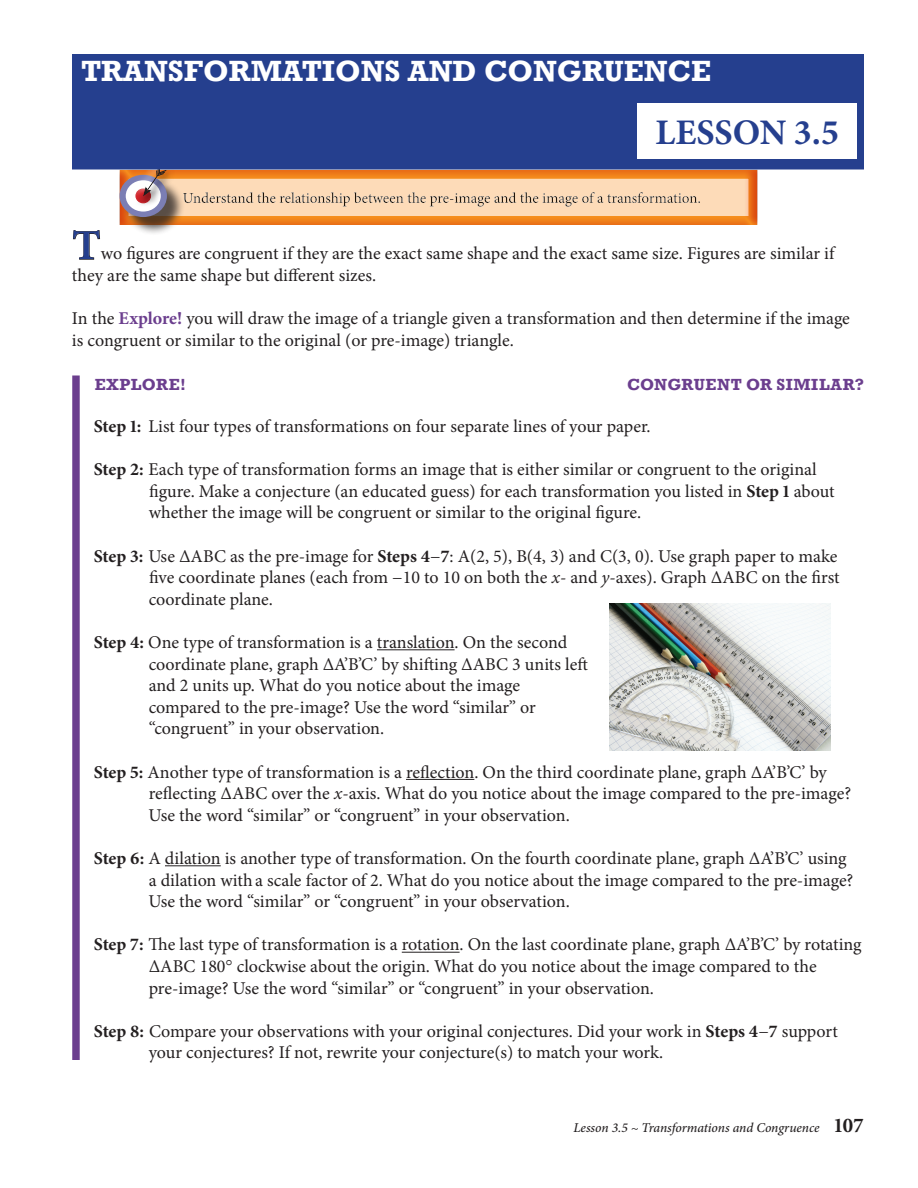
<style>
.page{position:relative;width:918px;height:1188px;background:#fff}
.page>*{position:absolute;margin:0;border:0;box-sizing:border-box;transform-origin:0 0}
.t1{font:600 42.3px "Minion Pro";color:#253f8e;scale:1.06 1}
.t2{font:700 36px "Minion Pro";color:#253f8e}
.t3{font:700 30px "Rockwell";color:#fff}
.t4{font:18px/21.6px "Minion Pro";letter-spacing:-.005em;color:#231f20}
.t5{font:700 16.5px "Rockwell";letter-spacing:.035em;color:#6b3e8e}
.t6{font:italic 500 13.5px "Minion Pro";letter-spacing:-.005em;color:#231f20}
.s1{font-weight:700;color:#6b3e8e}
.s2{font-weight:700}
.s3{font-style:italic}
.s4{font-weight:700;font-style:normal;font-size:21px}
</style>
<div class="page">
<hr style="left:377px;top:649px;width:78px;height:1px;background:#231f20">
<hr style="left:406px;top:779px;width:68px;height:1px;background:#231f20">
<hr style="left:165px;top:865px;width:56px;height:1px;background:#231f20">
<hr style="left:402px;top:952px;width:58px;height:1px;background:#231f20">
<svg style="left:73px;top:230px;width:27px;height:30px"></svg>
<div style="left:106px;top:160px;width:664px;height:66px;background:#231f20;opacity:.51"></div>
<div style="left:122px;top:177px;width:63px;height:59px;background:#231f20;opacity:.75"></div>
<div style="left:120px;top:175px;width:47px;height:42px;background:#7b7eb4;border-radius:50%"></div>
<svg style="left:124px;top:170px;width:629px;height:50px;background:#ecb98a"></svg>
<div style="left:73px;top:55px;width:790px;height:114px;background:#253f8e"></div>
<div style="left:72px;top:54px;width:792px;height:116px;border:2px solid #253f8e"></div>
<div style="left:638px;top:103px;width:219px;height:56px;background:#fff"></div>
<div style="left:72px;top:375px;width:8px;height:685px;background:#6b3e8e"></div>
<img style="left:610px;top:604px;width:221px;height:147px">
<h3 class="t3" style="left:81px;top:52px;width:630px">TRANSFORMATIONS AND CONGRUENCE</h3>
<h2 class="t2" style="left:656px;top:107px;width:185px">Lesson 3.5</h2>
<h1 class="t1" style="left:72px;top:216px;width:28px">T</h1>
<p class="t4" style="left:72px;top:243px;width:764px;text-indent:29px">wo figures are congruent if they are the exact same shape and the exact same size. Figures are similar if they are the same shape but different sizes.</p>
<p class="t4" style="left:72px;top:308px;width:779px">In the <span class="s1">Explore!</span> you will draw the image of a triangle given a transformation and then determine if the image is congruent or similar to the original (or pre-image) triangle.</p>
<p class="t5" style="left:95px;top:374px;width:26px">EXPLOR</p>
<p class="t5" style="left:169px;top:374px;width:60px">E! C</p>
<p class="t5" style="left:640px;top:374px;width:225px">ONGRUENT OR SIMILAR?</p>
<p class="t4" style="left:94px;top:416px;width:558px"><span class="s2">Step 1:</span> List four types of transformations on four separate lines of your paper.</p>
<p class="t4" style="left:149px;top:459px;width:687px;text-indent:-55px"><span class="s2">Step 2:</span> Each type of transformation forms an image that is either similar or congruent to the original figure. Make a conjecture (an educated guess) for each transformation you listed in <span class="s2">Step 1</span> about whether the image will be congruent or similar to the original figure.</p>
<p class="t4" style="left:149px;top:545px;width:693px;text-indent:-55px"><span class="s2">Step 3:</span> Use ∆ABC as the pre-image for <span class="s2">Steps 4</span>−<span class="s2">7</span>: A(2, 5), B(4, 3) and C(3, 0). Use graph paper to make five coordinate planes (each from −10 to 10 on both the <span class="s3">x</span>- and <span class="s3">y</span>-axes). Graph ∆ABC on the first coordinate plane.</p>
<p class="t4" style="left:149px;top:632px;width:441px;text-indent:-55px"><span class="s2">Step 4:</span> One type of transformation is a translation. On the second coordinate plane, graph ∆A’B’C’ by shifting ∆ABC 3 units left and 2 units up. What do you notice about the image compared to the pre-image? Use the word “similar” or “congruent” in your observation.</p>
<p class="t4" style="left:148px;top:761px;width:704px;text-indent:-55px"><span class="s2">Step 5:</span> Another type of transformation is a reflection. On the third coordinate plane, graph ∆A’B’C’ by reflecting ∆ABC over the <span class="s3">x</span>-axis. What do you notice about the image compared to the pre-image?<br>Use the word “similar” or “congruent” in your observation.</p>
<p class="t4" style="left:148px;top:848px;width:707px;text-indent:-55px"><span class="s2">Step 6:</span> A dilation is another type of transformation. On the fourth coordinate plane, graph ∆A’B’C’ using a dilation witha scale factor of 2. What do you notice about the image compared to the pre-image?<br>Use the word “similar” or “congruent” in your observation.</p>
<p class="t4" style="left:149px;top:934px;width:715px;text-indent:-55px"><span class="s2">Step 7:</span> The last type of transformation is a rotation. On the last coordinate plane, graph ∆A’B’C’ by rotating ∆ABC 180 clockwise about the origin. What do you notice about the image compared to the pre-image? Use the word “similar” or “congruent” in your observation.</p>
<p class="t4" style="left:149px;top:1020px;width:691px;text-indent:-55px"><span class="s2">Step 8:</span> Compare your observations with your original conjectures. Did your work in <span class="s2">Steps 4</span>−<span class="s2">7</span> support your conjectures? If not, rewrite your conjecture(s) to match your work.</p>
<p class="t6" style="left:573px;top:1118px;width:292px">Lesson 3.5 ~ Transformations and Congruence <span class="s4">107</span></p>
</div>
